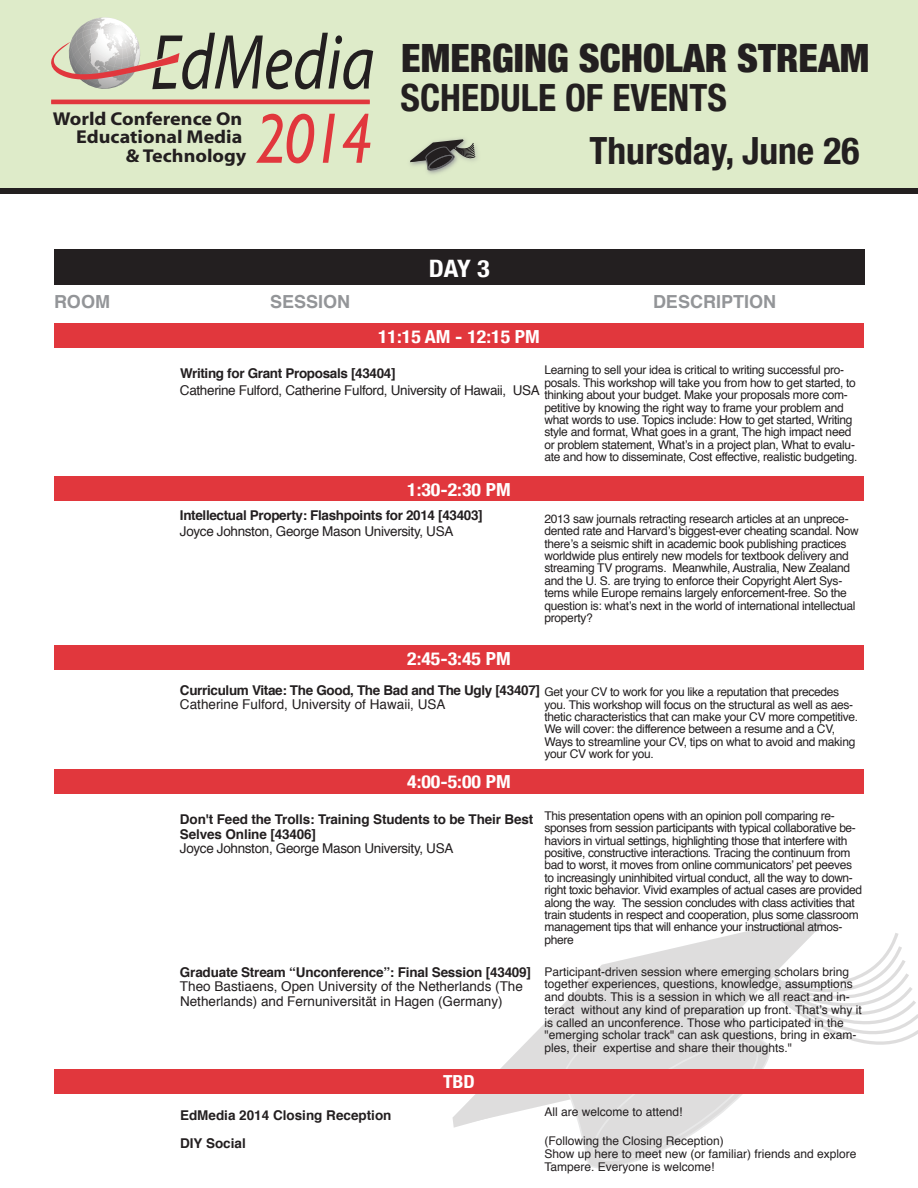
<style>
.page{position:relative;width:918px;height:1188px;background:#fff}
.page>*{position:absolute;margin:0;border:0;box-sizing:border-box;transform-origin:0 0}
.t1{font:italic 70.95px "Gill Sans";color:#e1373d;scale:.86 1}
.t2{font:900 condensed 39px "Helvetica Neue";color:#231f20}
.t3{font:700 condensed 37.5px/53.1px "Helvetica Neue";color:#231f20}
.t4{font:700 condensed 24px "Helvetica Neue";color:#fff;scale:1.1 1}
.t5{font:700 18.6px/18.6px "Myriad";color:#231f20;text-align:right;scale:1.08 1}
.t6{font:700 condensed 18px "Helvetica Neue";color:#fff;scale:1.1 1}
.t7{font:700 18px "Helvetica";color:#939598}
.t8{font:700 13.5px/14.2px "Helvetica";letter-spacing:-.015em;color:#231f20}
.t9{font:13.5px "Helvetica";letter-spacing:-.025em;color:#231f20}
.t10{font:13.5px/14.2px "Helvetica";color:#231f20}
.t11{font:12px/12.3px "Helvetica";letter-spacing:-.025em;color:#231f20}
.t12{font:12px/12.8px "Helvetica";color:#231f20}
</style>
<div class="page">
<svg style="left:456px;top:924px;width:367px;height:202px"></svg>
<svg style="left:557px;top:980px;width:29px;height:173px"></svg>
<svg style="left:586px;top:929px;width:332px;height:240px"></svg>
<div style="left:0;top:0;width:918px;height:187px;background:#deebc9"></div>
<svg style="left:51px;top:17px;width:322px;height:73px"></svg>
<hr style="left:51px;top:100px;width:319px;height:4px;background:#e1373d">
<img style="left:393px;top:138px;width:114px;height:50px">
<svg style="left:410px;top:139px;width:66px;height:32px"></svg>
<div style="left:0;top:188px;width:918px;height:6px;background:#231f20"></div>
<div style="left:54px;top:323px;width:810px;height:25px;background:#e1373d"></div>
<div style="left:54px;top:249px;width:811px;height:36px;background:#231f20"></div>
<div style="left:54px;top:477px;width:810px;height:24px;background:#e1373d"></div>
<div style="left:54px;top:645px;width:810px;height:25px;background:#e1373d"></div>
<div style="left:54px;top:769px;width:810px;height:25px;background:#e1373d"></div>
<div style="left:54px;top:1069px;width:810px;height:25px;background:#e1373d"></div>
<h3 class="t5" style="left:53px;top:111px;width:181px">World Conference On<br>Educational Media<br>&amp; Technology</h3>
<h1 class="t1" style="left:255px;top:98px;width:138px">2014</h1>
<h2 class="t2" style="left:401px;top:34px;width:470px">EMERGING SCHOLAR STREAM</h2>
<h3 class="t3" style="left:590px;top:70px;width:271px;text-indent:-189px">SCHEDULE OF EVENTS<br>Thursday, June 26</h3>
<h3 class="t4" style="left:429px;top:253px;width:57px">DaY 3</h3>
<h3 class="t7" style="left:54px;top:294px;width:57px">ROOM</h3>
<h3 class="t7" style="left:270px;top:294px;width:82px">SESSION</h3>
<h3 class="t7" style="left:653px;top:294px;width:125px">DESCRIPTION</h3>
<h3 class="t6" style="left:378px;top:325px;width:149px">11:15 aM - 12:15 PM</h3>
<p class="t11" style="left:544px;top:365px;width:315px">Learning to sell your idea is critical to writing successful pro&shy;posals. This workshop will take you from how to get started, to thinking about your budget. Make your proposals more com&shy;petitive by knowing the right way to frame your problem and what words to use. Topics include: How to get started, Writing style and format, What goes in a grant, The high impact need or problem statement, What’s in a project plan, What to evalu&shy;ate and how to disseminate, Cost effective, realistic budgeting.</p>
<p class="t8" style="left:180px;top:368px;width:217px">Writing for Grant Proposals [43404]</p>
<p class="t9" style="left:180px;top:384px;width:361px">Catherine Fulford, Catherine Fulford, University of Hawaii, USA</p>
<h3 class="t6" style="left:407px;top:479px;width:96px">1:30-2:30 PM</h3>
<p class="t8" style="left:180px;top:509px;width:304px">Intellectual Property: Flashpoints for 2014 [43403]</p>
<p class="t9" style="left:180px;top:525px;width:275px">Joyce Johnston, George Mason University, USA</p>
<h3 class="t6" style="left:407px;top:647px;width:96px">2:45-3:45 PM</h3>
<p class="t11" style="left:544px;top:514px;width:316px">2013 saw journals retracting research articles at an unprece&shy;dented rate and Harvard’s biggest-ever cheating scandal. Now there’s a seismic shift in academic book publishing practices worldwide plus entirely new models for textbook delivery and streaming TV programs. Meanwhile, Australia, New Zealand and the U. S. are trying to enforce their Copyright Alert Sys&shy;tems while Europe remains largely enforcement-free. So the question is: what’s next in the world of international intellectual property?</p>
<p class="t8" style="left:180px;top:684px;width:362px">Curriculum Vitae: The Good, The Bad and The Ugly [43407]</p>
<p class="t10" style="left:180px;top:698px;width:267px">Catherine Fulford, University of Hawaii, USA</p>
<p class="t11" style="left:544px;top:687px;width:315px">Get your CV to work for you like a reputation that precedes you. This workshop will focus on the structural as well as aes&shy;thetic characteristics that can make your CV more competitive.<br>We will cover: the difference between a resume and a CV, Ways to streamline your CV, tips on what to avoid and making your CV work for you.</p>
<h3 class="t6" style="left:407px;top:771px;width:96px">4:00-5:00 PM</h3>
<p class="t8" style="left:180px;top:814px;width:355px">Don't Feed the Trolls: Training Students to be Their Best<br>Selves Online [43406]</p>
<p class="t9" style="left:180px;top:842px;width:275px">Joyce Johnston, George Mason University, USA</p>
<p class="t8" style="left:180px;top:966px;width:353px">Graduate Stream “Unconference”: Final Session [43409]</p>
<p class="t10" style="left:180px;top:981px;width:344px">Theo Bastiaens, Open University of the Netherlands (The<br>Netherlands) and Fernuniversität in Hagen (Germany)</p>
<p class="t8" style="left:180px;top:1102px;width:213px;line-height:28.5px">EdMedia 2014 Closing Reception<br>DIY Social</p>
<h3 class="t6" style="left:443px;top:1071px;width:30px">TBD</h3>
<p class="t11" style="left:544px;top:811px;width:319px">This presentation opens with an opinion poll comparing re&shy;sponses from session participants with typical collaborative be&shy;haviors in virtual settings, highlighting those that interfere with positive, constructive interactions. Tracing the continuum from bad to worst, it moves from online communicators’ pet peeves to increasingly uninhibited virtual conduct, all the way to down&shy;right toxic behavior. Vivid examples of actual cases are provided along the way. The session concludes with class activities that train students in respect and cooperation, plus some classroom management tips that will enhance your instructional atmos&shy;phere</p>
<p class="t12" style="left:544px;top:966px;width:319px">Participant-driven session where emerging scholars bring together experiences, questions, knowledge, assumptions and doubts. This is a session in which we all react and in&shy;teract without any kind of preparation up front. That’s why it is called an unconference. Those who participated in the "emerging scholar track" can ask questions, bring in exam&shy;ples, their expertise and share their thoughts."</p>
<p class="t12" style="left:544px;top:1106px;width:140px">All are welcome to attend!</p>
<p class="t12" style="left:544px;top:1135px;width:314px">(Following the Closing Reception)<br>Show up here to meet new (or familiar) friends and explore<br>Tampere. Everyone is welcome!</p>
</div>
